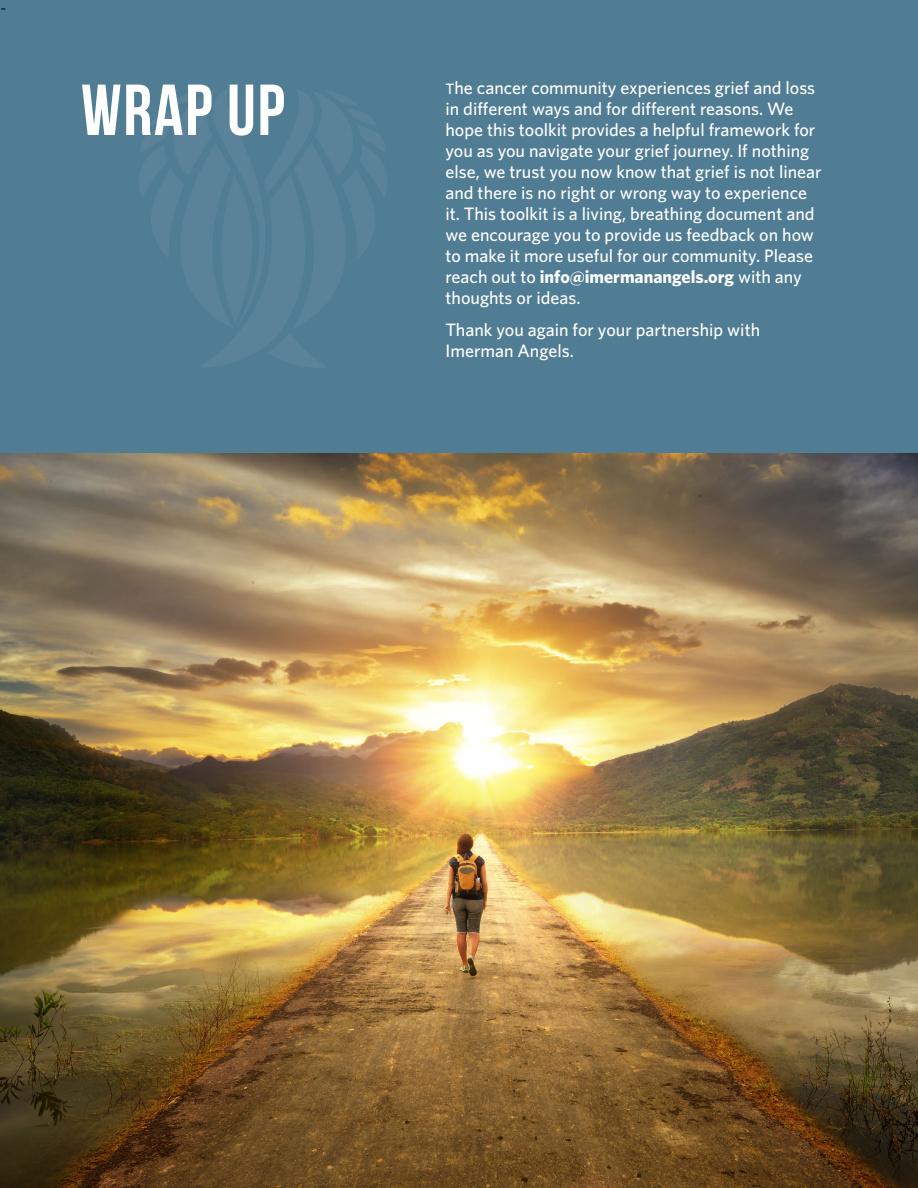
<style>
.page{position:relative;width:918px;height:1188px;background:#fff}
.page>*{position:absolute;margin:0;border:0;box-sizing:border-box;transform-origin:0 0}
.t1{font:700 72px "Bebas Neue";letter-spacing:.025em;color:#fff}
.t2{font:500 18px/21px "Whitney";color:#fff}
.t3{font:18px "Minion Pro";color:#000}
.s1{font-size:15px}
.s2{font-weight:700}
</style>
<div class="page">
<div style="left:0;top:0;width:918px;height:457px;background:#517d94"></div>
<img style="left:0;top:453px;width:918px;height:735px">
<p class="t3" style="left:0;top:-5px;width:8px">-</p>
<h1 class="t1" style="left:81px;top:71px;width:205px">Wrap Up</h1>
<p class="t2" style="left:445px;top:77px;width:378px"><span class="s1">T</span>he cancer community experiences grief and loss in different ways and for different reasons. We hope this toolkit provides a helpful framework for you as you navigate your grief journey. If nothing else, we trust you now know that grief is not linear and there is no right or wrong way to experience it. This toolkit is a living, breathing document and we encourage you to provide us feedback on how to make it more useful for our community. Please reach out to <span class="s2">info@imermanangels.org</span> with any thoughts or ideas.</p>
<p class="t2" style="left:445px;top:318px;width:316px">Thank you again for your partnership with<br>Imerman Angels.</p>
</div>
